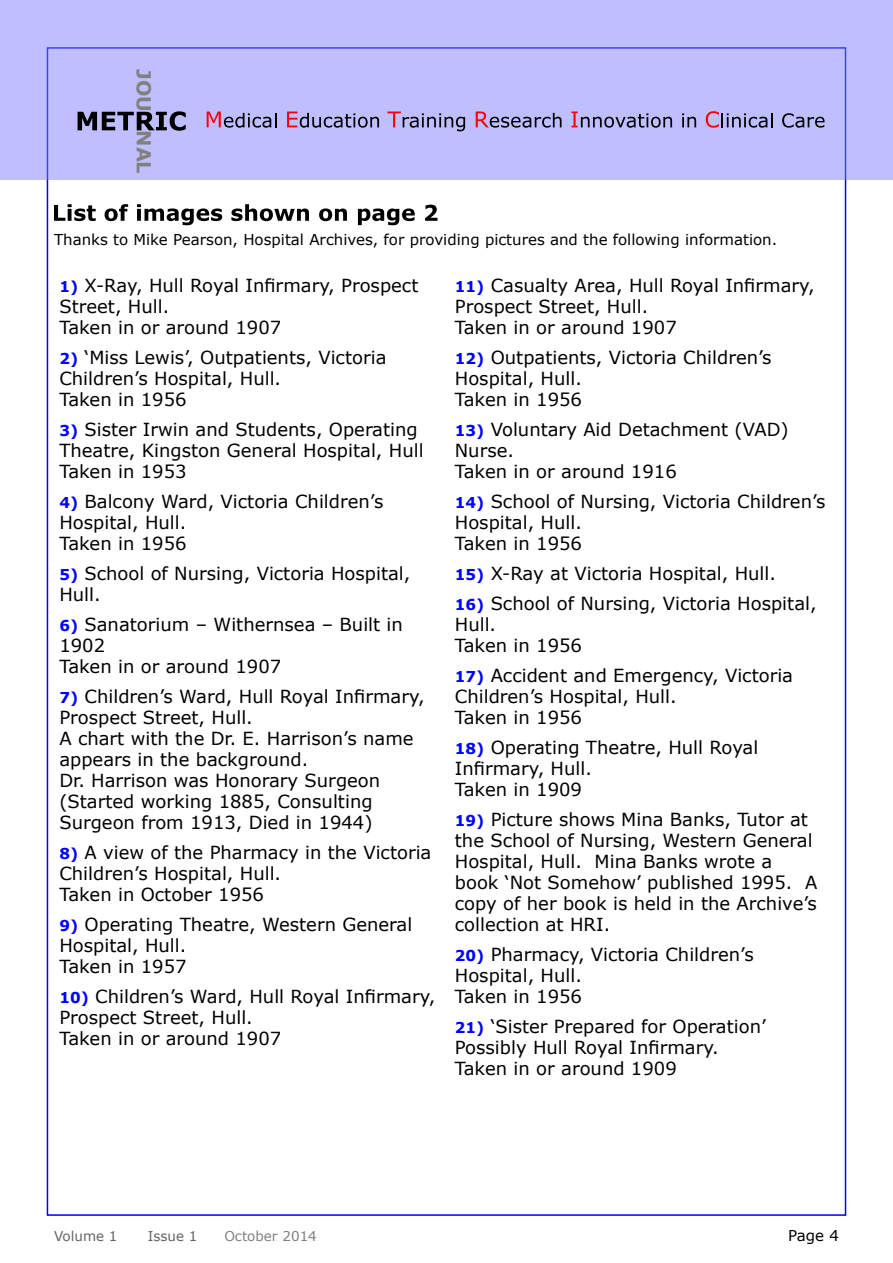
<style>
.page{position:relative;width:893px;height:1263px;background:#fff}
.page>*{position:absolute;margin:0;border:0;box-sizing:border-box;transform-origin:0 0}
.t1{font:700 19.35px "Verdana";color:#808080}
.Body_Text_w_Highligh{font:18px/21px "Verdana";color:#000}
.Body_Text_w_Highligh-2{font:15px "Verdana";color:#000}
.t2{font:13.5px "Verdana";color:#646464}
.t3{font:13.5px "Verdana";color:#808080}
.s1{font-weight:700;font-size:15px;color:#00f}
</style>
<div class="page">
<div style="left:0;top:0;width:893px;height:179px;background:#bfbfff"></div>
<svg style="left:78px;top:111px;width:108px;height:20px"></svg>
<svg style="left:207px;top:112px;width:69px;height:16px"></svg>
<svg style="left:287px;top:112px;width:92px;height:16px"></svg>
<svg style="left:387px;top:112px;width:78px;height:19px"></svg>
<svg style="left:476px;top:112px;width:86px;height:16px"></svg>
<svg style="left:571px;top:112px;width:101px;height:16px"></svg>
<svg style="left:682px;top:113px;width:14px;height:14px"></svg>
<svg style="left:706px;top:111px;width:67px;height:17px"></svg>
<svg style="left:782px;top:113px;width:42px;height:15px"></svg>
<svg style="left:54px;top:204px;width:383px;height:21px"></svg>
<p class="t1" style="left:157px;top:69px;width:106px;rotate:90deg">JOU NAL</p>
<p class="Body_Text_w_Highligh-2" style="left:54px;top:229px;width:725px">Thanks to Mike Pearson, Hospital Archives, for providing pictures and the following information.</p>
<p class="Body_Text_w_Highligh" style="left:59px;top:274px;width:361px"><span class="s1">1)</span> X-Ray, Hull Royal Infirmary, Prospect<br>Street, Hull.<br>Taken in or around 1907</p>
<p class="Body_Text_w_Highligh" style="left:59px;top:346px;width:329px"><span class="s1">2)</span> ‘Miss Lewis’, Outpatients, Victoria<br>Children’s Hospital, Hull.<br>Taken in 1956</p>
<p class="Body_Text_w_Highligh" style="left:59px;top:418px;width:366px"><span class="s1">3)</span> Sister Irwin and Students, Operating<br>Theatre, Kingston General Hospital, Hull<br>Taken in 1953</p>
<p class="Body_Text_w_Highligh" style="left:59px;top:490px;width:326px"><span class="s1">4)</span> Balcony Ward, Victoria Children’s<br>Hospital, Hull.<br>Taken in 1956</p>
<p class="Body_Text_w_Highligh" style="left:59px;top:562px;width:353px"><span class="s1">5)</span> School of Nursing, Victoria Hospital,<br>Hull.</p>
<p class="Body_Text_w_Highligh" style="left:59px;top:613px;width:345px"><span class="s1">6)</span> Sanatorium – Withernsea – Built in<br>1902<br>Taken in or around 1907</p>
<p class="Body_Text_w_Highligh" style="left:59px;top:685px;width:367px"><span class="s1">7)</span> Children’s Ward, Hull Royal Infirmary, Prospect Street, Hull.<br>A chart with the Dr. E. Harrison’s name appears in the background.<br>Dr. Harrison was Honorary Surgeon (Started working 1885, Consulting Surgeon from 1913, Died in 1944)</p>
<p class="Body_Text_w_Highligh" style="left:59px;top:841px;width:374px"><span class="s1">8)</span> A view of the Pharmacy in the Victoria<br>Children’s Hospital, Hull.<br>Taken in October 1956</p>
<p class="Body_Text_w_Highligh" style="left:59px;top:913px;width:354px"><span class="s1">9)</span> Operating Theatre, Western General<br>Hospital, Hull.<br>Taken in 1957</p>
<p class="Body_Text_w_Highligh" style="left:59px;top:985px;width:377px"><span class="s1">10)</span> Children’s Ward, Hull Royal Infirmary,<br>Prospect Street, Hull.<br>Taken in or around 1907</p>
<p class="Body_Text_w_Highligh" style="left:455px;top:274px;width:361px"><span class="s1">11)</span> Casualty Area, Hull Royal Infirmary,<br>Prospect Street, Hull.<br>Taken in or around 1907</p>
<p class="Body_Text_w_Highligh" style="left:455px;top:346px;width:318px"><span class="s1">12)</span> Outpatients, Victoria Children’s<br>Hospital, Hull.<br>Taken in 1956</p>
<p class="Body_Text_w_Highligh" style="left:455px;top:418px;width:335px"><span class="s1">13)</span> Voluntary Aid Detachment (VAD)<br>Nurse.<br>Taken in or around 1916</p>
<p class="Body_Text_w_Highligh" style="left:455px;top:490px;width:372px"><span class="s1">14)</span> School of Nursing, Victoria Children’s<br>Hospital, Hull.<br>Taken in 1956</p>
<p class="Body_Text_w_Highligh" style="left:455px;top:562px;width:323px"><span class="s1">15)</span> X-Ray at Victoria Hospital, Hull.</p>
<p class="Body_Text_w_Highligh" style="left:455px;top:592px;width:363px"><span class="s1">16)</span> School of Nursing, Victoria Hospital,<br>Hull.<br>Taken in 1956</p>
<p class="Body_Text_w_Highligh" style="left:455px;top:664px;width:340px"><span class="s1">17)</span> Accident and Emergency, Victoria<br>Children’s Hospital, Hull.<br>Taken in 1956</p>
<p class="Body_Text_w_Highligh" style="left:455px;top:736px;width:305px"><span class="s1">18)</span> Operating Theatre, Hull Royal<br>Infirmary, Hull.<br>Taken in 1909</p>
<p class="Body_Text_w_Highligh" style="left:455px;top:808px;width:364px"><span class="s1">19)</span> Picture shows Mina Banks, Tutor at the School of Nursing, Western General Hospital, Hull. Mina Banks wrote a book ‘Not Somehow’ published 1995. A copy of her book is held in the Archive’s collection at HRI.</p>
<p class="Body_Text_w_Highligh" style="left:455px;top:943px;width:300px"><span class="s1">20)</span> Pharmacy, Victoria Children’s<br>Hospital, Hull.<br>Taken in 1956</p>
<p class="Body_Text_w_Highligh" style="left:455px;top:1015px;width:313px"><span class="s1">21)</span> ‘Sister Prepared for Operation’<br>Possibly Hull Royal Infirmary.<br>Taken in or around 1909</p>
<p class="t2" style="left:54px;top:1227px;width:65px">Volume 1</p>
<p class="t2" style="left:148px;top:1227px;width:51px">Issue 1</p>
<p class="t3" style="left:224px;top:1227px;width:94px">October 2014</p>
<p class="Body_Text_w_Highligh-2" style="left:788px;top:1226px;width:52px">Page 4</p>
</div>
